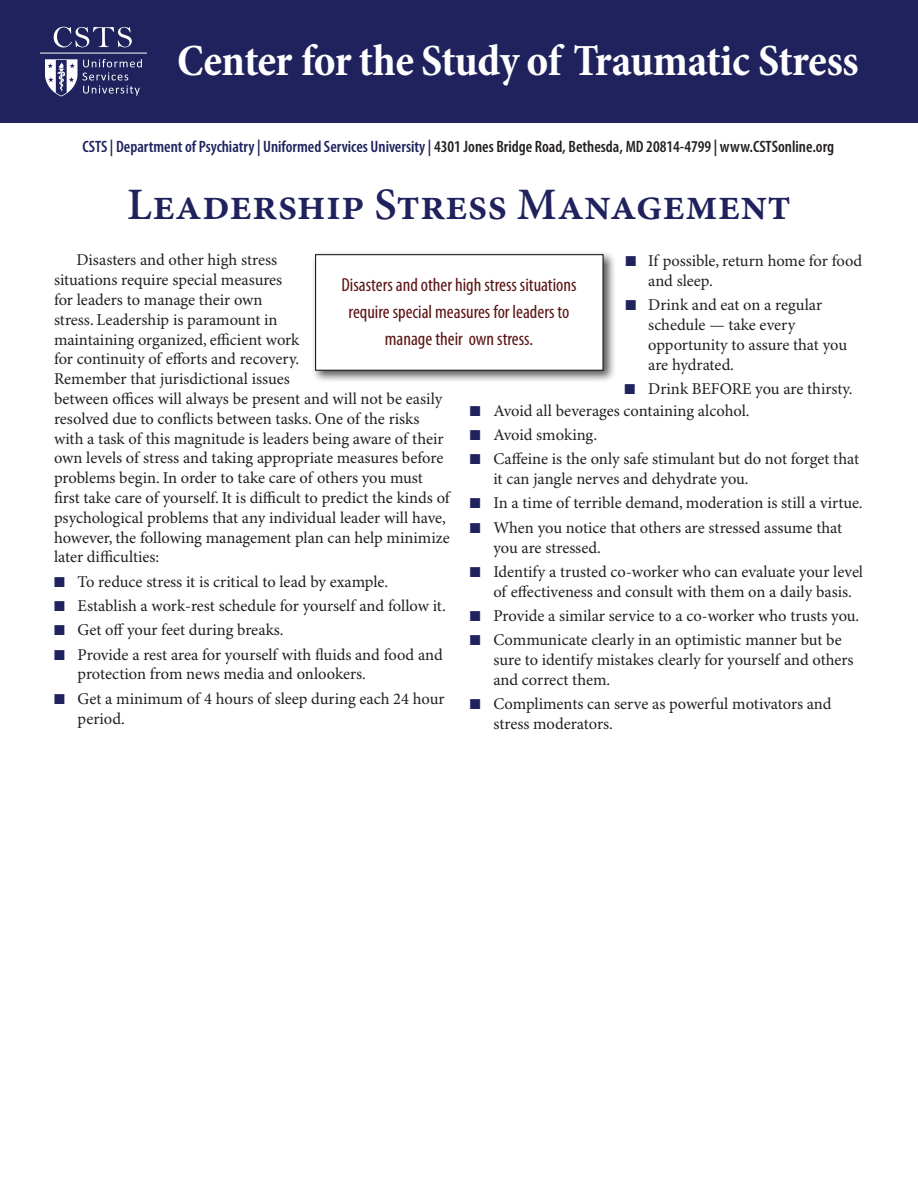
<style>
.page{position:relative;width:918px;height:1188px;background:#fff}
.page>*{position:absolute;margin:0;border:0;box-sizing:border-box;transform-origin:0 0}
.Subhead_2{font:700 condensed 45px "Minion Pro";letter-spacing:-.015em;color:#fff}
.t1{font:600 45px "Minion Pro";color:#1f225d}
.PQ_centered{font:condensed 18.9px/27px "Myriad Pro";color:#5b1212;text-align:center}
.text{font:16.5px/19.8px "Minion Pro";color:#231f20}
.text-2{font:600 condensed 16.5px "Myriad Pro";color:#231f20}
.s1{color:#1f225d}
</style>
<div class="page">
<div style="left:311px;top:250px;width:305px;height:133px;background:#231f20;opacity:.75"></div>
<div style="left:316px;top:255px;width:287px;height:115px;background:#fff"></div>
<div style="left:315px;top:254px;width:289px;height:117px;border:1px solid #231f20"></div>
<div style="left:0;top:0;width:918px;height:123px;background:#1f225d"></div>
<svg style="left:83px;top:59px;width:59px;height:37px"></svg>
<svg style="left:45px;top:59px;width:32px;height:38px"></svg>
<hr style="left:40px;top:53px;width:107px;height:1px;background:#fff">
<svg style="left:54px;top:27px;width:78px;height:20px"></svg>
<p class="Subhead_2" style="left:177px;top:34px;width:683px">Center for the Study of Traumatic Stress</p>
<p class="text-2" style="left:82px;top:138px;width:753px"><span class="s1">CSTS | Department of Psychiatry | Uniformed Services University |</span> 4301 Jones Bridge Road, Bethesda, MD 20814-4799 | www.CSTSonline.org</p>
<p class="t1" style="left:127px;top:178px;width:666px">Leadership Stress Management</p>
<p class="text" style="left:54px;top:251px;width:397px;text-indent:22px">Disasters and other high stress<br>situations require special measures<br>for leaders to manage their own<br>stress. Leadership is paramount in<br>maintaining organized, efficient work<br>for continuity of efforts and recovery.<br>Remember that jurisdictional issues<br>between offices will always be present and will not be easily resolved due to conflicts between tasks. One of the risks with a task of this magnitude is leaders being aware of their own levels of stress and taking appropriate measures before problems begin. In order to take care of others you must first take care of yourself. It is difficult to predict the kinds of psychological problems that any individual leader will have, however, the following management plan can help minimize later difficulties:</p>
<p class="text" style="left:54px;top:572px;width:336px"><span class="s1">■</span> To reduce stress it is critical to lead by example.</p>
<p class="text" style="left:54px;top:597px;width:393px"><span class="s1">■</span> Establish a work-rest schedule for yourself and follow it.</p>
<p class="text" style="left:54px;top:621px;width:231px"><span class="s1">■</span> Get off your feet during breaks.</p>
<p class="text" style="left:78px;top:645px;width:367px;text-indent:-24px"><span class="s1">■</span> Provide a rest area for yourself with fluids and food and protection from news media and onlookers.</p>
<p class="text" style="left:78px;top:689px;width:369px;text-indent:-24px"><span class="s1">■</span> Get a minimum of 4 hours of sleep during each 24 hour period.</p>
<p class="text" style="left:648px;top:252px;width:216px;text-indent:-23px"><span class="s1">■</span> If possible, return home for food and sleep.</p>
<p class="text" style="left:648px;top:296px;width:200px;text-indent:-23px"><span class="s1">■</span> Drink and eat on a regular schedule — take every opportunity to assure that you are hydrated.</p>
<p class="text" style="left:625px;top:379px;width:230px"><span class="s1">■</span> Drink BEFORE you are thirsty.</p>
<p class="text" style="left:470px;top:401px;width:281px"><span class="s1">■</span> Avoid all beverages containing alcohol.</p>
<p class="text" style="left:470px;top:426px;width:129px"><span class="s1">■</span> Avoid smoking.</p>
<p class="text" style="left:493px;top:450px;width:367px;text-indent:-24px"><span class="s1">■</span> Caffeine is the only safe stimulant but do not forget that it can jangle nerves and dehydrate you.</p>
<p class="text" style="left:470px;top:494px;width:394px"><span class="s1">■</span> In a time of terrible demand, moderation is still a virtue.</p>
<p class="text" style="left:493px;top:518px;width:350px;text-indent:-24px"><span class="s1">■</span> When you notice that others are stressed assume that you are stressed.</p>
<p class="text" style="left:493px;top:562px;width:371px;text-indent:-24px"><span class="s1">■</span> Identify a trusted co-worker who can evaluate your level of effectiveness and consult with them on a daily basis.</p>
<p class="text" style="left:470px;top:607px;width:391px"><span class="s1">■</span> Provide a similar service to a co-worker who trusts you.</p>
<p class="text" style="left:493px;top:631px;width:362px;text-indent:-24px"><span class="s1">■</span> Communicate clearly in an optimistic manner but be sure to identify mistakes clearly for yourself and others and correct them.</p>
<p class="text" style="left:493px;top:695px;width:340px;text-indent:-24px"><span class="s1">■</span> Compliments can serve as powerful motivators and stress moderators.</p>
<p class="PQ_centered" style="left:341px;top:272px;width:237px">Disasters and other high stress situations require special measures for leaders to manage their own stress.</p>
</div>
